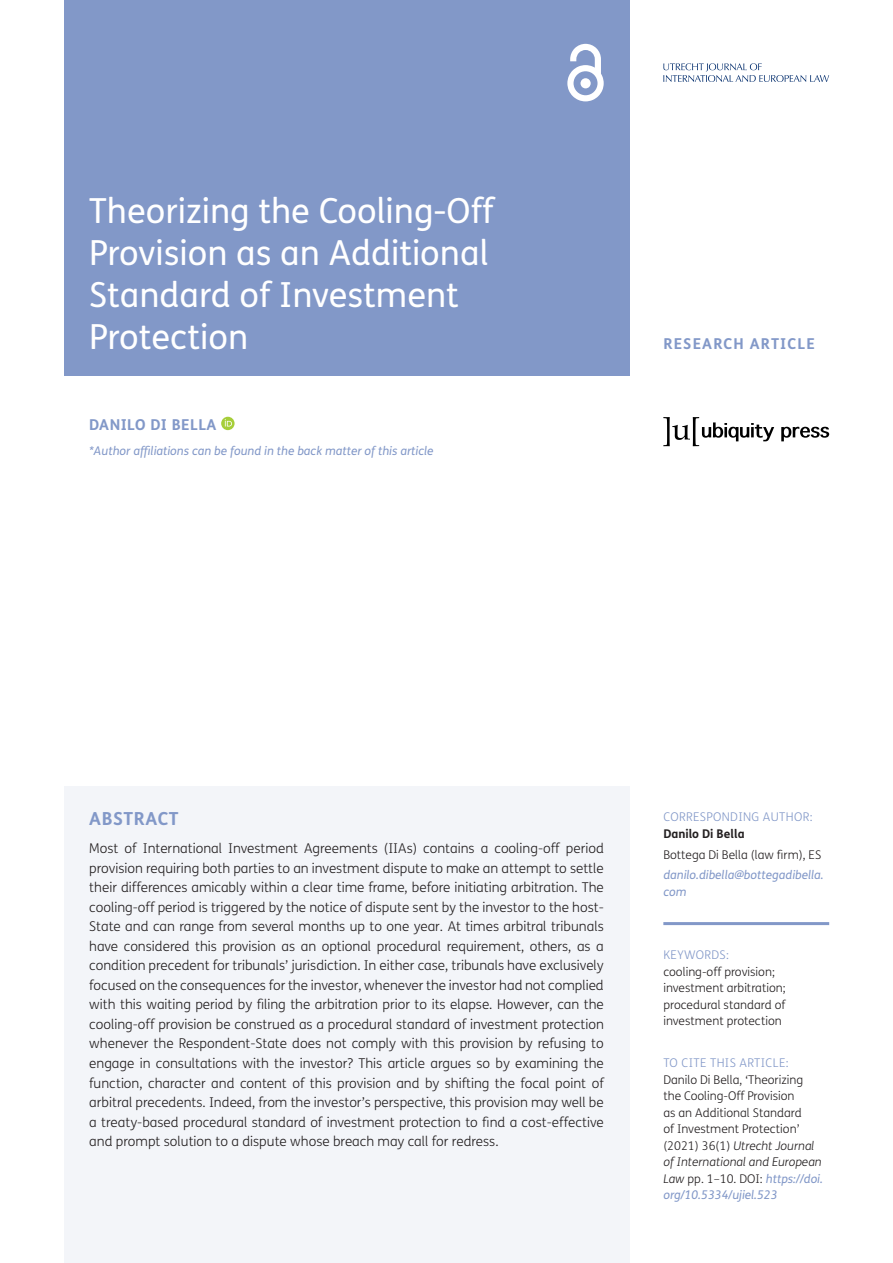
<style>
.page{position:relative;width:893px;height:1263px;background:#fff}
.page>*{position:absolute;margin:0;border:0;box-sizing:border-box;transform-origin:0 0}
.Article_Title{font:34.5px/42px "FS Me";color:#fff}
.Abstract_Heading{font:700 18px "FS Me";letter-spacing:.03em;color:#8298c8}
.Article_Type{font:700 15px "FS Me";letter-spacing:.075em;color:#8298c8}
.Cover_Authors{font:700 15px "FS Me";letter-spacing:.03em;color:#8298c8}
.Abstract_Copy{font:300 13.5px/19.5px "FS Me";color:#231f20;text-align:justify}
.Meta{font:300 12px/16.5px "FS Me";color:#231f20}
.Meta-2{font:italic 12px/16.5px "FS Me";color:#8298c8}
.Meta_Titles{font:300 12px "FS Me";letter-spacing:.03em;color:#8298c8}
.Meta-3{font:700 12px "FS Me";color:#231f20}
.Meta_Titles_-_Rule_A{font:300 12px "FS Me";letter-spacing:.03em;color:#8298c8}
.s1{font-style:italic}
.s2{font-weight:400;font-style:italic;color:#8298c8}
</style>
<div class="page">
<div style="left:64px;top:0;width:565px;height:376px;background:#8298c8"></div>
<svg style="left:567px;top:44px;width:37px;height:57px"></svg>
<svg style="left:781px;top:427px;width:48px;height:14px"></svg>
<svg style="left:663px;top:417px;width:111px;height:29px"></svg>
<svg style="left:663px;top:63px;width:166px;height:19px"></svg>
<div style="left:64px;top:786px;width:565px;height:477px;background:#f3f5f9"></div>
<hr style="left:663px;top:922px;width:166px;height:3px;background:#8298c8">
<svg style="left:221px;top:417px;width:14px;height:13px"></svg>
<svg style="left:225px;top:419px;width:7px;height:7px"></svg>
<p class="Article_Title" style="left:89px;top:190px;width:406px">Theorizing the Cooling-Off<br>Provision as an Additional<br>Standard of Investment<br>Protection</p>
<p class="Cover_Authors" style="left:89px;top:415px;width:129px">DANILO DI BELLA</p>
<p class="Meta-2" style="left:89px;top:443px;width:346px">*Author affiliations can be found in the back matter of this article</p>
<p class="Article_Type" style="left:663px;top:334px;width:153px">RESEARCH ARTICLE</p>
<p class="Abstract_Heading" style="left:89px;top:808px;width:91px">ABSTRACT</p>
<p class="Abstract_Copy" style="left:89px;top:839px;width:516px">Most of International Investment Agreements (IIAs) contains a cooling-off period provision requiring both parties to an investment dispute to make an attempt to settle their differences amicably within a clear time frame, before initiating arbitration. The cooling-off period is triggered by the notice of dispute sent by the investor to the host-State and can range from several months up to one year. At times arbitral tribunals have considered this provision as an optional procedural requirement, others, as a condition precedent for tribunals’ jurisdiction. In either case, tribunals have exclusively focused on the consequences for the investor, whenever the investor had not complied with this waiting period by filing the arbitration prior to its elapse. However, can the cooling-off provision be construed as a procedural standard of investment protection whenever the Respondent-State does not comply with this provision by refusing to engage in consultations with the investor? This article argues so by examining the function, character and content of this provision and by shifting the focal point of arbitral precedents. Indeed, from the investor’s perspective, this provision may well be a treaty-based procedural standard of investment protection to find a cost-effective and prompt solution to a dispute whose breach may call for redress.</p>
<p class="Meta_Titles" style="left:663px;top:810px;width:151px">CORRESPONDING AUTHOR:</p>
<p class="Meta-3" style="left:663px;top:826px;width:83px">Danilo Di Bella</p>
<p class="Meta" style="left:663px;top:846px;width:159px">Bottega Di Bella (law firm), ES</p>
<p class="Meta-2" style="left:663px;top:867px;width:162px">danilo.dibella@bottegadibella. com</p>
<p class="Meta_Titles_-_Rule_A" style="left:663px;top:948px;width:67px">KEYWORDS:</p>
<p class="Meta" style="left:663px;top:963px;width:124px">cooling-off provision; investment arbitration; procedural standard of investment protection</p>
<p class="Meta_Titles" style="left:663px;top:1056px;width:127px">TO CITE THIS ARTICLE:</p>
<p class="Meta" style="left:663px;top:1071px;width:161px">Danilo Di Bella, ‘Theorizing the Cooling-Off Provision<br>as an Additional Standard<br>of Investment Protection’ (2021) 36(1) <span class="s1">Utrecht Journal of International and European<br>Law</span> pp. 1–10. DOI: <span class="s2">https://doi. org/10.5334/ujiel.523</span></p>
</div>
